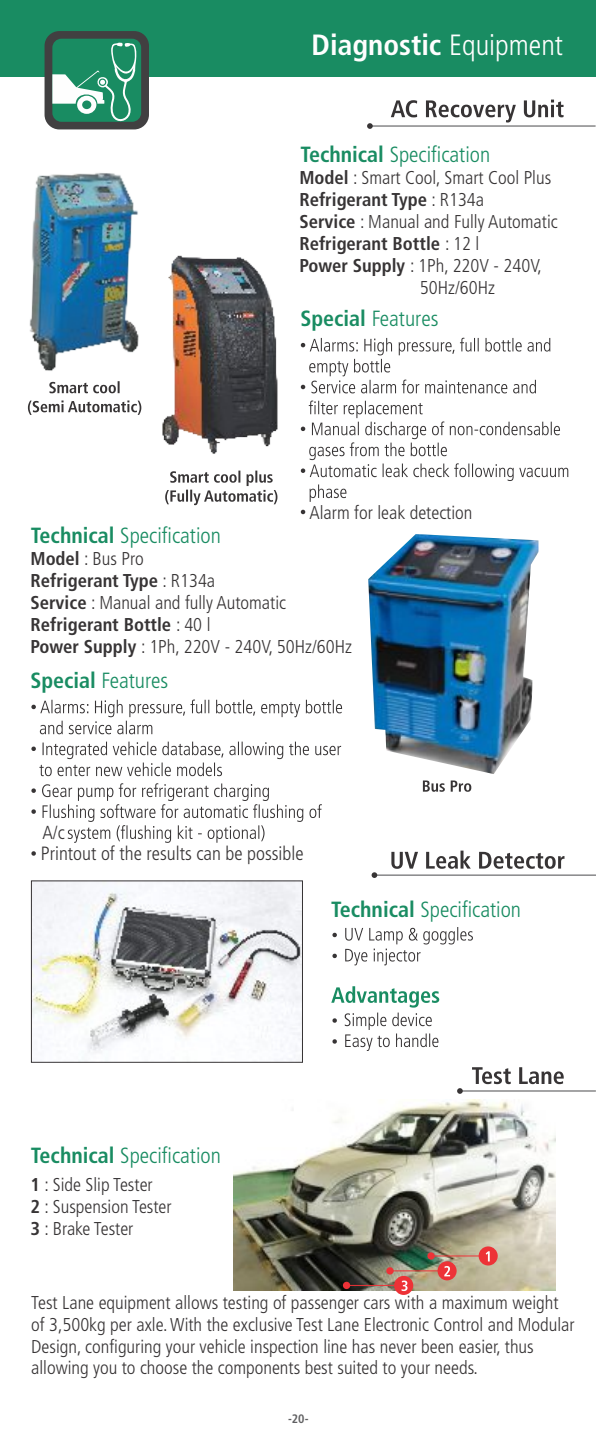
<style>
.page{position:relative;width:596px;height:1440px;background:#fff}
.page>*{position:absolute;margin:0;border:0;box-sizing:border-box;transform-origin:0 0}
.t1{font:700 condensed 29.2px "Frutiger LT";color:#fefefe}
.t2{font:300 condensed 22px "Frutiger LT";color:#198c62}
.t3{font:300 condensed 19.2px "Frutiger LT";color:#373435}
.t4{font:300 condensed 18.8px "Frutiger LT";color:#373435}
.t5{font:300 condensed 18.6px/22.2px "Frutiger LT";color:#373435}
.t6{font:700 condensed 18.6px "Frutiger LT";color:#373435}
.t7{font:700 condensed 12.2px "Frutiger LT";color:#606062}
.s1{font-weight:300}
.s2{font-weight:700}
</style>
<div class="page">
<div style="left:0;top:0;width:595px;height:77px;background:#198c62"></div>
<svg style="left:31px;top:700px;width:311px;height:143px"></svg>
<svg style="left:31px;top:851px;width:5px;height:5px"></svg>
<img style="left:368px;top:534px;width:170px;height:240px">
<svg style="left:422px;top:781px;width:49px;height:11px"></svg>
<hr style="left:368px;top:125px;width:227px;height:2px;background:#606062">
<svg style="left:391px;top:100px;width:172px;height:23px"></svg>
<svg style="left:300px;top:338px;width:268px;height:164px"></svg>
<svg style="left:300px;top:510px;width:5px;height:4px"></svg>
<svg style="left:28px;top:385px;width:113px;height:30px"></svg>
<svg style="left:165px;top:471px;width:112px;height:34px"></svg>
<img style="left:162px;top:255px;width:116px;height:199px">
<img style="left:29px;top:173px;width:110px;height:212px">
<svg style="left:367px;top:123px;width:5px;height:6px"></svg>
<hr style="left:460px;top:1090px;width:135px;height:2px;background:#606062">
<svg style="left:472px;top:1067px;width:91px;height:17px"></svg>
<svg style="left:457px;top:1088px;width:5px;height:6px"></svg>
<hr style="left:374px;top:875px;width:221px;height:1px;background:#606062">
<svg style="left:391px;top:851px;width:173px;height:18px"></svg>
<svg style="left:332px;top:927px;width:140px;height:38px"></svg>
<svg style="left:331px;top:986px;width:108px;height:65px"></svg>
<svg style="left:371px;top:872px;width:6px;height:6px"></svg>
<img style="left:33px;top:882px;width:268px;height:179px">
<div style="left:31px;top:880px;width:272px;height:183px;border:1px solid #373435"></div>
<img style="left:233px;top:1099px;width:321px;height:191px">
<div style="left:394px;top:1276px;width:19px;height:19px;background:#ed3237;border-radius:50%"></div>
<div style="left:342px;top:1282px;width:8px;height:7px;background:#ed3237;border-radius:50%"></div>
<hr style="left:346px;top:1285px;width:57px;height:1px;background:#ed3237">
<svg style="left:401px;top:1281px;width:6px;height:10px"></svg>
<div style="left:437px;top:1261px;width:19px;height:19px;background:#ed3237;border-radius:50%"></div>
<div style="left:386px;top:1267px;width:7px;height:8px;background:#ed3237;border-radius:50%"></div>
<hr style="left:390px;top:1270px;width:56px;height:1px;background:#ed3237">
<svg style="left:444px;top:1266px;width:6px;height:10px"></svg>
<svg style="left:478px;top:1246px;width:19px;height:20px"></svg>
<div style="left:427px;top:1252px;width:7px;height:8px;background:#ed3237;border-radius:50%"></div>
<hr style="left:431px;top:1255px;width:56px;height:1px;background:#ed3237">
<svg style="left:485px;top:1251px;width:4px;height:10px"></svg>
<div style="left:44px;top:31px;width:105px;height:98px;background:#414041;border-radius:15px"></div>
<div style="left:52px;top:39px;width:89px;height:83px;background:#198c62;border-radius:9px"></div>
<svg style="left:52px;top:42px;width:89px;height:88px"></svg>
<h1 class="t1" style="left:311px;top:34px;width:253px">Diagnostic <span class="s1">Equipment</span></h1>
<p class="t2" style="left:300px;top:145px;width:191px"><span class="s2">Technical</span> Specification</p>
<p class="t5" style="left:299px;top:168px;width:253px"><span class="s2">Model</span> : Smart Cool, Smart Cool Plus</p>
<p class="t6" style="left:299px;top:192px;width:186px">Refrigerant Type <span class="s1">: R134a</span></p>
<p class="t5" style="left:299px;top:212px;width:259px"><span class="s2">Service</span> : Manual and Fully Automatic</p>
<p class="t6" style="left:299px;top:236px;width:181px">Refrigerant Bottle <span class="s1">: 12 l</span></p>
<p class="t5" style="left:299px;top:256px;width:244px"><span class="s2">Power Supply</span> : 1Ph, 220V - 240V,</p>
<p class="t5" style="left:419px;top:278px;width:76px">50Hz/60Hz</p>
<p class="t2" style="left:300px;top:310px;width:139px"><span class="s2">Special</span> Features</p>
<p class="t2" style="left:31px;top:526px;width:191px"><span class="s2">Technical</span> Specification</p>
<p class="t5" style="left:309px;top:503px;width:164px">Alarm for leak detection</p>
<p class="t5" style="left:30px;top:549px;width:323px"><span class="s2">Model</span> : Bus Pro<br><span class="s2">Refrigerant Type</span> : R134a<br><span class="s2">Service</span> : Manual and fully Automatic<br><span class="s2">Refrigerant Bottle</span> : 40 l<br><span class="s2">Power Supply</span> : 1Ph, 220V - 240V, 50Hz/60Hz</p>
<p class="t2" style="left:30px;top:671px;width:139px"><span class="s2">Special</span> Features</p>
<p class="t4" style="left:42px;top:825px;width:24px">A/c</p>
<p class="t3" style="left:41px;top:846px;width:264px">Printout of the results can be possible</p>
<p class="t2" style="left:331px;top:900px;width:191px"><span class="s2">Technical</span> Specification</p>
<p class="t2" style="left:31px;top:1147px;width:191px"><span class="s2">Technical</span> Specification</p>
<p class="t5" style="left:30px;top:1174px;width:143px"><span class="s2">1</span> : Side Slip Tester<br><span class="s2">2</span> : Suspension Tester<br><span class="s2">3</span> : Brake Tester</p>
<p class="t5" style="left:31px;top:1294px;width:544px;line-height:21.6px">Test Lane equipment allows testing of passenger cars with a maximum weight of 3,500kg per axle.With the exclusive Test Lane Electronic Control and Modular Design, configuring your vehicle inspection line has never been easier, thus allowing you to choose the components best suited to your needs.</p>
<p class="t7" style="left:288px;top:1414px;width:22px">-20-</p>
</div>
